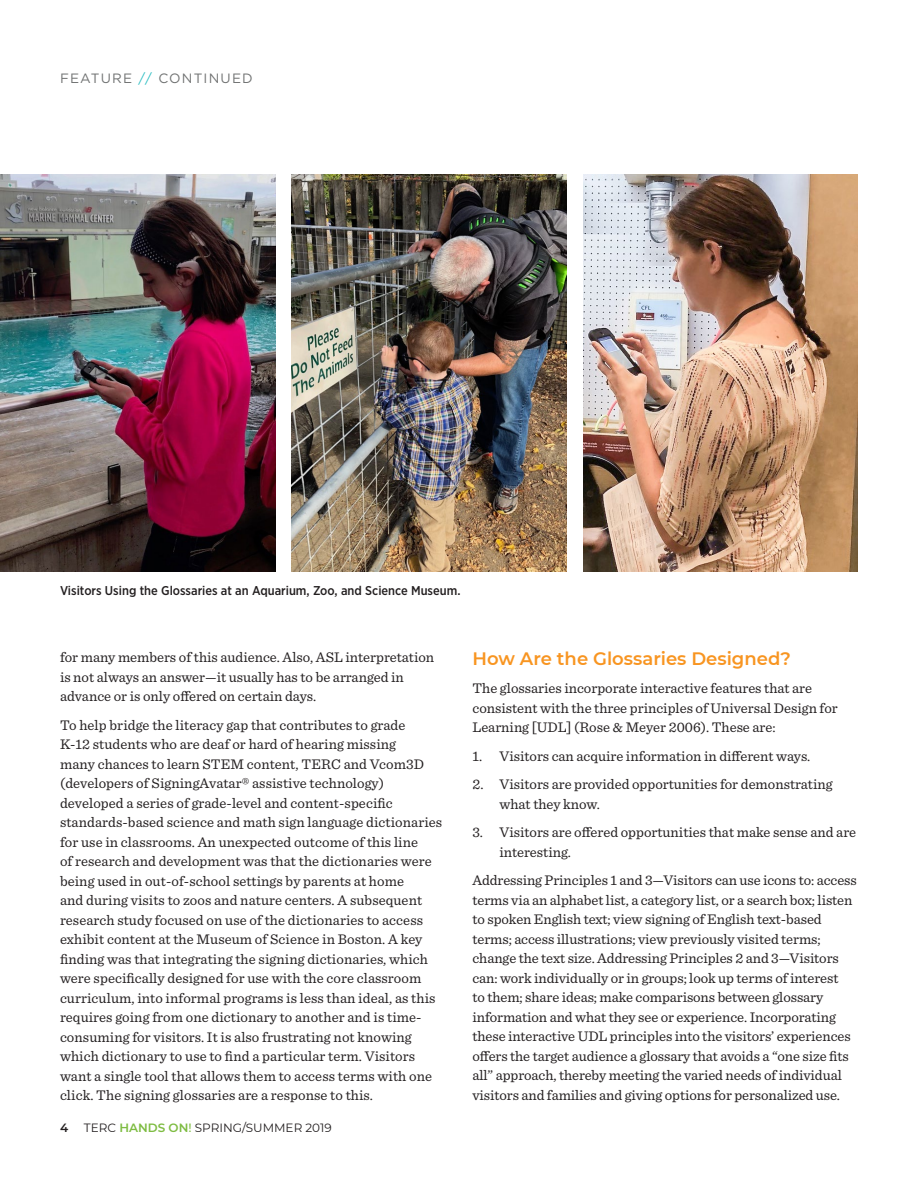
<style>
.page{position:relative;width:918px;height:1188px;background:#fff}
.page>*{position:absolute;margin:0;border:0;box-sizing:border-box;transform-origin:0 0}
.t1{font:600 18px "Montserrat";color:#f89521}
.t2{font:14.7px/19.5px "Sentinel";color:#231f20}
.t3{font:13.5px "Gotham";letter-spacing:.085em;color:#707272}
.t4{font:500 12.75px "Gotham Narrow";color:#231f20}
.t5{font:12px "Montserrat";color:#231f20}
.t6{font:600 12px "Montserrat";color:#231f20}
.s1{color:#2dbec2}
.s2{font-weight:600;color:#7ebc42}
.s3{font-weight:500;color:#7ebc42}
</style>
<div class="page">
<img style="left:0;top:174px;width:275px;height:398px">
<img style="left:291px;top:174px;width:276px;height:398px">
<img style="left:583px;top:174px;width:275px;height:398px">
<p class="t3" style="left:60px;top:69px;width:194px">FEATURE <span class="s1">//</span> CONTINUED</p>
<p class="t4" style="left:60px;top:583px;width:402px">Visitors Using the Glossaries at an Aquarium, Zoo, and Science Museum.</p>
<p class="t2" style="left:60px;top:647px;width:376px">for many members of this audience. Also, ASL interpretation is not always an answer—it usually has to be arranged in advance or is only offered on certain days.</p>
<p class="t2" style="left:60px;top:714px;width:384px">To help bridge the literacy gap that contributes to grade<br>K-12 students who are deaf or hard of hearing missing<br>many chances to learn STEM content, TERC and Vcom3D (developers of SigningAvatar® assistive technology) developed a series of grade-level and content-specific standards-based science and math sign language dictionaries for use in classrooms. An unexpected outcome of this line<br>of research and development was that the dictionaries were being used in out-of-school settings by parents at home<br>and during visits to zoos and nature centers. A subsequent research study focused on use of the dictionaries to access exhibit content at the Museum of Science in Boston. A key finding was that integrating the signing dictionaries, which were specifically designed for use with the core classroom curriculum, into informal programs is less than ideal, as this requires going from one dictionary to another and is time&shy;consuming for visitors. It is also frustrating not knowing which dictionary to use to find a particular term. Visitors want a single tool that allows them to access terms with one click. The signing glossaries are a response to this.</p>
<p class="t6" style="left:60px;top:1119px;width:10px">4</p>
<p class="t5" style="left:84px;top:1120px;width:249px">TERC <span class="s2">HANDS ON</span><span class="s3">!</span> SPRING/SUMMER 2019</p>
<p class="t1" style="left:472px;top:646px;width:320px">How Are the Glossaries Designed?</p>
<p class="t2" style="left:472px;top:678px;width:367px">The glossaries incorporate interactive features that are consistent with the three principles of Universal Design for<br>Learning [UDL] (Rose &amp; Meyer 2006). These are:</p>
<p class="t2" style="left:472px;top:745px;width:339px">1. Visitors can acquire information in different ways.</p>
<p class="t2" style="left:499px;top:774px;width:335px;text-indent:-27px">2. Visitors are provided opportunities for demonstrating what they know.</p>
<p class="t2" style="left:499px;top:822px;width:358px;text-indent:-27px">3. Visitors are offered opportunities that make sense and are interesting.</p>
<p class="t2" style="left:472px;top:870px;width:386px">Addressing Principles 1 and 3—Visitors can use icons to: access terms via an alphabet list, a category list, or a search box; listen to spoken English text; view signing of English text-based terms; access illustrations; view previously visited terms; change the text size. Addressing Principles 2 and 3—Visitors can: work individually or in groups; look up terms of interest<br>to them; share ideas; make comparisons between glossary information and what they see or experience. Incorporating these interactive UDL principles into the visitors’ experiences offers the target audience a glossary that avoids a “one size fits all” approach, thereby meeting the varied needs of individual visitors and families and giving options for personalized use.</p>
</div>
